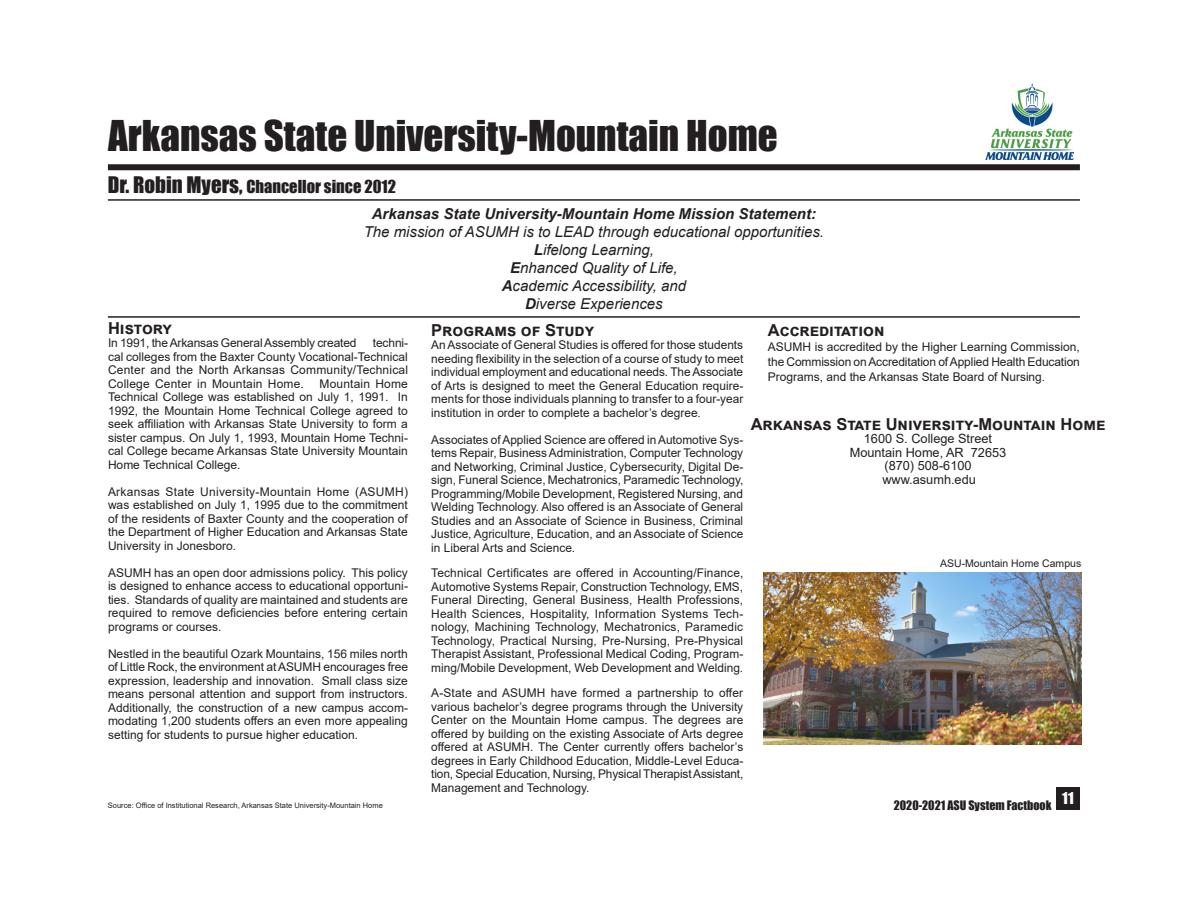
<style>
.page{position:relative;width:1188px;height:918px;background:#fff}
.page>*{position:absolute;margin:0;border:0;box-sizing:border-box;transform-origin:0 0}
.t1{font:39px "Impact";color:#231f20}
.Body_Text_3{font:700 16.5px "Arial";color:#231f20}
.t2{font:16.5px "Impact";color:#231f20}
.t3{font:italic 15px "Arial";color:#231f20}
.t4{font:italic 700 15px "Arial";color:#231f20}
.Body_Text_3-2{font:12.75px "Arial";color:#231f20}
.Body_Text_3-3{font:12px/13.5px "Arial";color:#231f20;text-align:justify}
.t5{font:12px "Impact";color:#231f20}
.t6{font:10.5px "Arial";color:#231f20}
.t7{font:7.5px "Arial";color:#231f20}
.s1{font-size:21px}
.s2{font-weight:700}
</style>
<div class="page">
<div style="left:1056px;top:788px;width:24px;height:22px;background:#231f20"></div>
<div style="left:108px;top:164px;width:972px;height:6px;background:#231f20"></div>
<hr style="left:108px;top:316px;width:972px;height:2px;background:#231f20">
<hr style="left:108px;top:199px;width:972px;height:2px;background:#231f20">
<img style="left:986px;top:83px;width:87px;height:76px">
<img style="left:763px;top:573px;width:319px;height:171px">
<p class="t1" style="left:108px;top:105px;width:671px">Arkansas State University-Mountain Home</p>
<p class="t2" style="left:108px;top:174px;width:290px"><span class="s1">Dr. Robin Myers,</span> Chancellor since 2012</p>
<p class="t4" style="left:372px;top:204px;width:446px">Arkansas State University-Mountain Home Mission Statement:</p>
<p class="t3" style="left:364px;top:222px;width:462px">The mission of ASUMH is to LEAD through educational opportunities.</p>
<p class="t3" style="left:534px;top:240px;width:122px"><span class="s2">L</span>ifelong Learning,</p>
<p class="t3" style="left:510px;top:258px;width:169px"><span class="s2">E</span>nhanced Quality of Life,</p>
<p class="t3" style="left:502px;top:276px;width:186px"><span class="s2">A</span>cademic Accessibility, and</p>
<p class="t3" style="left:525px;top:294px;width:139px"><span class="s2">D</span>iverse Experiences</p>
<p class="Body_Text_3" style="left:108px;top:316px;width:65px">History</p>
<p class="Body_Text_3-3" style="left:108px;top:336px;width:250px">In 1991, the Arkansas General Assembly created</p>
<p class="Body_Text_3-3" style="left:108px;top:336px;width:302px;text-indent:265px">techni&shy;cal colleges from the Baxter County Vocational-Technical Center and the North Arkansas Community/Technical College Center in Mountain Home.</p>
<p class="Body_Text_3-3" style="left:108px;top:377px;width:302px;text-indent:212px">Mountain Home Technical College was established on July 1, 1991. In 1992, the Mountain Home Technical College agreed to seek affiliation with Arkansas State University to form a sister campus. On July 1, 1993, Mountain Home Techni&shy;cal College became Arkansas State University Mountain Home Technical College.</p>
<p class="Body_Text_3-3" style="left:108px;top:485px;width:302px">Arkansas State University-Mountain Home (ASUMH) was established on July 1, 1995 due to the commitment of the residents of Baxter County and the cooperation of the Department of Higher Education and Arkansas State University in Jonesboro.</p>
<p class="Body_Text_3-3" style="left:108px;top:566px;width:301px">ASUMH has an open door admissions policy. This policy is designed to enhance access to educational opportuni&shy;ties. Standards of quality are maintained and students are required to remove deficiencies before entering certain programs or courses.</p>
<p class="Body_Text_3-3" style="left:108px;top:647px;width:302px">Nestled in the beautiful Ozark Mountains, 156 miles north of Little Rock, the environment at ASUMH encourages free expression, leadership and innovation. Small class size means personal attention and support from instructors.<br>Additionally, the construction of a new campus accom&shy;modating 1,200 students offers an even more appealing setting for students to pursue higher education.</p>
<p class="t7" style="left:108px;top:801px;width:276px">Source: Office of Institutional Research, Arkansas State University-Mountain Home</p>
<p class="Body_Text_3" style="left:431px;top:319px;width:164px">Programs of Study</p>
<p class="Body_Text_3-3" style="left:431px;top:338px;width:314px">An Associate of General Studies is offered for those students needing flexibility in the selection of a course of study to meet individual employment and educational needs. The Associate of Arts is designed to meet the General Education require&shy;ments for those individuals planning to transfer to a four-year institution in order to complete a bachelor’s degree.</p>
<p class="Body_Text_3-3" style="left:431px;top:433px;width:314px">Associates of Applied Science are offered in Automotive Sys&shy;tems Repair, Business Administration, Computer Technology and Networking, Criminal Justice, Cybersecurity, Digital De&shy;sign, Funeral Science, Mechatronics, Paramedic Technology, Programming/Mobile Development, Registered Nursing, and Welding Technology. Also offered is an Associate of General Studies and an Associate of Science in Business, Criminal Justice, Agriculture, Education, and an Associate of Science in Liberal Arts and Science.</p>
<p class="Body_Text_3-3" style="left:431px;top:566px;width:314px">Technical Certificates are offered in Accounting/Finance, Automotive Systems Repair, Construction Technology, EMS, Funeral Directing, General Business, Health Professions, Health Sciences, Hospitality, Information Systems Tech&shy;nology, Machining Technology, Mechatronics, Paramedic Technology, Practical Nursing, Pre-Nursing, Pre-Physical Therapist Assistant, Professional Medical Coding, Program&shy;ming/Mobile Development, Web Development and Welding.</p>
<p class="Body_Text_3-3" style="left:431px;top:686px;width:314px">A-State and ASUMH have formed a partnership to offer various bachelor’s degree programs through the University Center on the Mountain Home campus. The degrees are offered by building on the existing Associate of Arts degree offered at ASUMH. The Center currently offers bachelor’s degrees in Early Childhood Education, Middle-Level Educa&shy;tion, Special Education, Nursing, Physical Therapist Assistant, Management and Technology.</p>
<p class="Body_Text_3" style="left:768px;top:319px;width:118px">Accreditation</p>
<p class="Body_Text_3-3" style="left:768px;top:339px;width:313px;line-height:15px">ASUMH is accredited by the Higher Learning Commission, the Commission on Accreditation of Applied Health Education Programs, and the Arkansas State Board of Nursing.</p>
<p class="Body_Text_3" style="left:751px;top:412px;width:356px">Arkansas State University-Mountain Home</p>
<p class="Body_Text_3-2" style="left:864px;top:430px;width:130px">1600 S. College Street</p>
<p class="Body_Text_3-2" style="left:850px;top:444px;width:158px">Mountain Home, AR 72653</p>
<p class="Body_Text_3-2" style="left:884px;top:457px;width:89px">(870) 508-6100</p>
<p class="Body_Text_3-2" style="left:882px;top:471px;width:95px">www.asumh.edu</p>
<p class="t6" style="left:940px;top:556px;width:143px">ASU-Mountain Home Campus</p>
<p class="t5" style="left:894px;top:796px;width:181px">2020-2021 ASU System Factbook <sup>11</sup></p>
</div>
